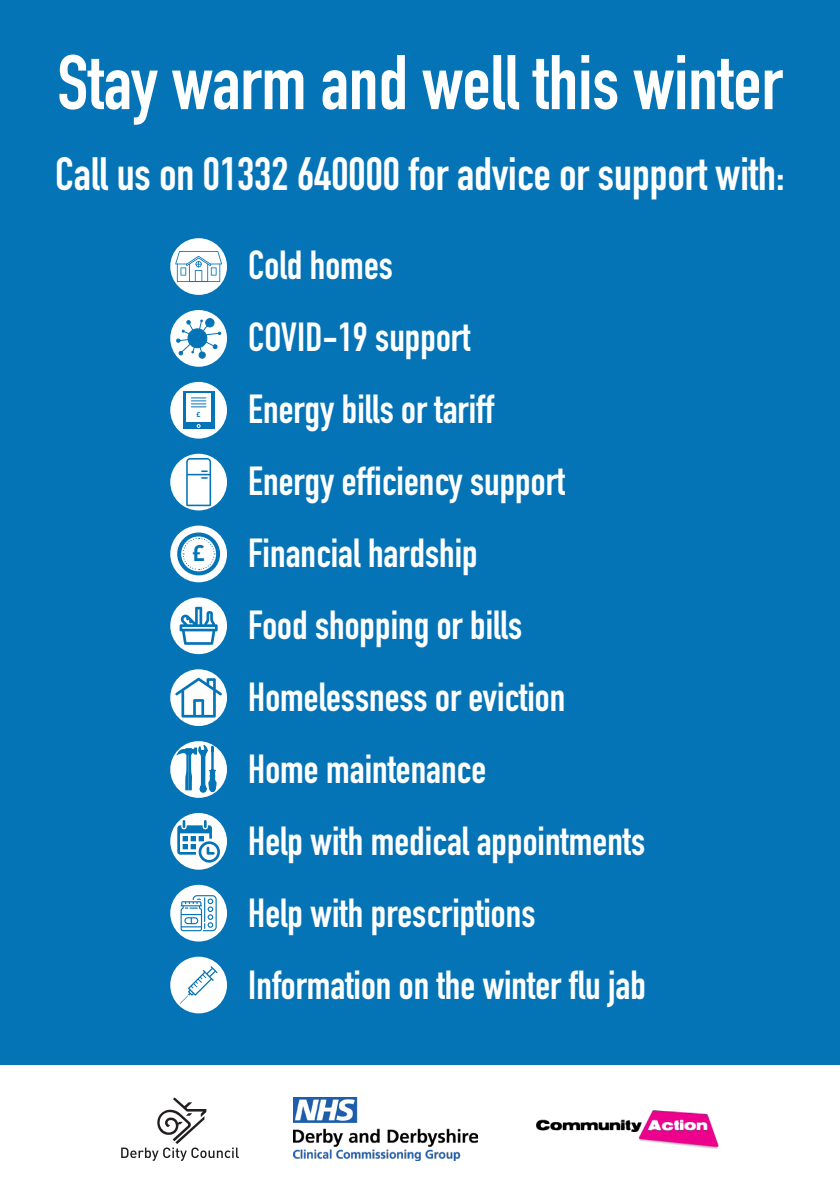
<style>
.page{position:relative;width:840px;height:1191px;background:#fff}
.page>*{position:absolute;margin:0;border:0;box-sizing:border-box;transform-origin:0 0}
.t1{font:700 76px "DIN Condensed";color:#fff}
.t2{font:700 46px "DIN Condensed";color:#fff}
.t3{font:700 40px "DIN Condensed";color:#fff}
.t4{font:700 22.4px "DIN";color:#0574b7}
.t5{font:700 7px "DIN";color:#0574b7}
</style>
<div class="page">
<div style="left:0;top:0;width:839px;height:1064px;background:#0574b7"></div>
<svg style="left:121px;top:1097px;width:118px;height:63px"></svg>
<img style="left:293px;top:1097px;width:183px;height:63px">
<img style="left:536px;top:1110px;width:182px;height:39px">
<div style="left:170px;top:238px;width:57px;height:57px;background:#fff;border-radius:50%"></div>
<svg style="left:175px;top:251px;width:47px;height:31px"></svg>
<div style="left:170px;top:382px;width:57px;height:56px;background:#fff;border-radius:50%"></div>
<div style="left:183px;top:391px;width:31px;height:38px;background:#0574b7"></div>
<div style="left:186px;top:393px;width:25px;height:29px;background:#fff"></div>
<svg style="left:197px;top:424px;width:3px;height:4px"></svg>
<svg style="left:191px;top:397px;width:15px;height:10px"></svg>
<div style="left:170px;top:525px;width:57px;height:57px;background:#fff;border-radius:50%"></div>
<div style="left:177px;top:532px;width:43px;height:43px;border:4px solid #0574b7;border-radius:50%"></div>
<svg style="left:182px;top:537px;width:33px;height:33px"></svg>
<div style="left:170px;top:813px;width:57px;height:56px;background:#fff;border-radius:50%"></div>
<svg style="left:177px;top:820px;width:43px;height:42px"></svg>
<div style="left:170px;top:741px;width:57px;height:57px;background:#fff;border-radius:50%"></div>
<svg style="left:176px;top:745px;width:40px;height:47px"></svg>
<div style="left:170px;top:885px;width:57px;height:56px;background:#fff;border-radius:50%"></div>
<svg style="left:180px;top:895px;width:36px;height:36px"></svg>
<div style="left:170px;top:310px;width:57px;height:57px;background:#fff;border-radius:50%"></div>
<div style="left:198px;top:351px;width:8px;height:8px;border:1px solid #0574b7;border-radius:50%"></div>
<div style="left:205px;top:318px;width:9px;height:9px;border:1px solid #0574b7;border-radius:50%"></div>
<svg style="left:176px;top:319px;width:45px;height:39px"></svg>
<div style="left:170px;top:956px;width:57px;height:57px;background:#fff;border-radius:50%"></div>
<svg style="left:180px;top:966px;width:37px;height:38px"></svg>
<div style="left:170px;top:597px;width:57px;height:57px;background:#fff;border-radius:50%"></div>
<svg style="left:179px;top:607px;width:38px;height:38px"></svg>
<div style="left:170px;top:454px;width:57px;height:56px;background:#fff;border-radius:50%"></div>
<svg style="left:186px;top:458px;width:25px;height:48px"></svg>
<svg style="left:170px;top:669px;width:57px;height:57px"></svg>
<svg style="left:175px;top:677px;width:47px;height:40px"></svg>
<p class="t1" style="left:57px;top:31px;width:726px">Stay warm and well this winter</p>
<p class="t2" style="left:55px;top:143px;width:730px">Call us on 01332 640000 for advice or support with:</p>
<p class="t5" style="left:196px;top:410px;width:6px">£</p>
<p class="t4" style="left:192px;top:538px;width:14px">£</p>
<p class="t3" style="left:248px;top:238px;width:146px">Cold homes</p>
<p class="t3" style="left:248px;top:310px;width:223px">COVID-19 support</p>
<p class="t3" style="left:248px;top:382px;width:247px">Energy bills or tariff</p>
<p class="t3" style="left:248px;top:454px;width:318px">Energy efficiency support</p>
<p class="t3" style="left:248px;top:526px;width:231px">Financial hardship</p>
<p class="t3" style="left:248px;top:598px;width:275px">Food shopping or bills</p>
<p class="t3" style="left:248px;top:670px;width:318px">Homelessness or eviction</p>
<p class="t3" style="left:248px;top:742px;width:239px">Home maintenance</p>
<p class="t3" style="left:248px;top:814px;width:398px">Help with medical appointments</p>
<p class="t3" style="left:248px;top:886px;width:288px">Help with prescriptions</p>
<p class="t3" style="left:248px;top:958px;width:399px">Information on the winter flu jab</p>
</div>
